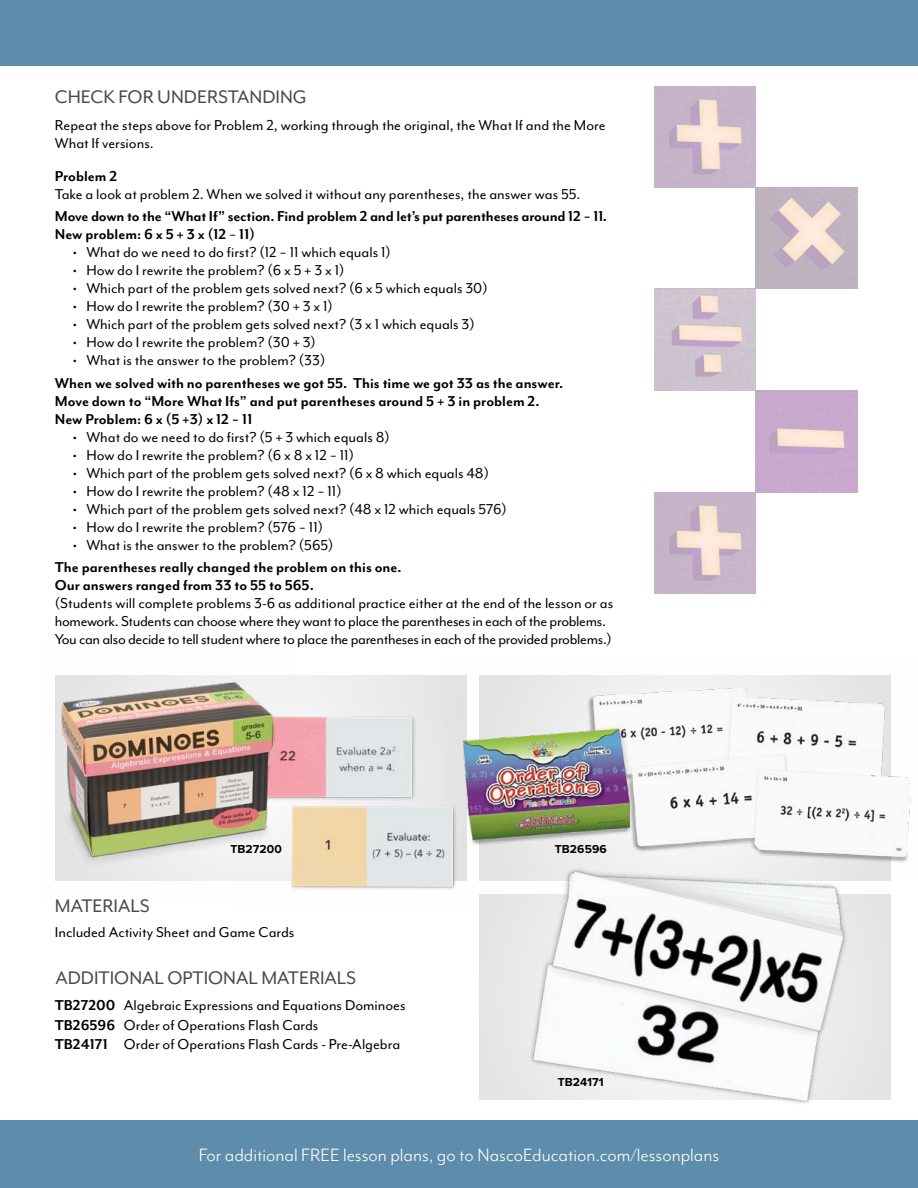
<style>
.page{position:relative;width:918px;height:1188px;background:#fff}
.page>*{position:absolute;margin:0;border:0;box-sizing:border-box;transform-origin:0 0}
.t1{font:21px "Mr Eaves Mod OT";color:#4a4a4b}
.t2{font:20.55px "Mr Eaves Mod OT";color:#fff}
.t3{font:16.5px/19.8px "Mr Eaves Mod OT";color:#000}
.t4{font:700 16.5px/18px "Mr Eaves Mod OT";color:#000}
.t5{font:16.5px/18px "Mr Eaves Mod OT";letter-spacing:-.02em;color:#000}
.t6{font:700 12px "Proxima Nova";letter-spacing:.005em;color:#000}
.s1{font-weight:400}
.s2{font-weight:700}
</style>
<div class="page">
<div style="left:55px;top:675px;width:411px;height:205px;background:#ececec"></div>
<div style="left:480px;top:894px;width:411px;height:205px;background:#e4e4e4"></div>
<div style="left:0;top:0;width:918px;height:66px;background:#5d8daa"></div>
<div style="left:0;top:1120px;width:918px;height:68px;background:#5d8daa"></div>
<img style="left:450px;top:675px;width:461px;height:202px">
<img style="left:295px;top:693px;width:171px;height:197px">
<img style="left:55px;top:682px;width:240px;height:207px">
<img style="left:505px;top:805px;width:373px;height:299px">
<img style="left:654px;top:86px;width:102px;height:101px">
<img style="left:654px;top:492px;width:102px;height:101px">
<img style="left:756px;top:187px;width:102px;height:102px">
<img style="left:654px;top:289px;width:102px;height:101px">
<img style="left:756px;top:391px;width:101px;height:101px">
<p class="t1" style="left:55px;top:86px;width:253px">CHECK FOR UNDERSTANDING</p>
<p class="t3" style="left:55px;top:116px;width:552px;line-height:18px">Repeat the steps above for Problem 2, working through the original, the What If and the More<br>What If versions.</p>
<p class="t4" style="left:55px;top:167px;width:64px">Problem 2</p>
<p class="t3" style="left:55px;top:184px;width:527px">Take a look at problem 2. When we solved it without any parentheses, the answer was 55.</p>
<p class="t4" style="left:55px;top:208px;width:554px">Move down to the “What If” section. Find problem 2 and let’s put parentheses around 12 − 11.<br>New problem: 6 x 5 + 3 x (12 <span class="s1">−</span> 11)</p>
<p class="t3" style="left:73px;top:243px;width:319px">• What do we need to do first? (12 − 11 which equals 1)</p>
<p class="t3" style="left:73px;top:261px;width:273px">• How do I rewrite the problem? (6 x 5 + 3 x 1)</p>
<p class="t3" style="left:73px;top:279px;width:416px">• Which part of the problem gets solved next? (6 x 5 which equals 30)</p>
<p class="t3" style="left:73px;top:297px;width:261px">• How do I rewrite the problem? (30 + 3 x 1)</p>
<p class="t3" style="left:73px;top:315px;width:403px">• Which part of the problem gets solved next? (3 x 1 which equals 3)</p>
<p class="t3" style="left:73px;top:333px;width:245px">• How do I rewrite the problem? (30 + 3)</p>
<p class="t3" style="left:73px;top:351px;width:254px">• What is the answer to the problem? (33)</p>
<p class="t4" style="left:55px;top:374px;width:510px">When we solved with no parentheses we got 55. This time we got 33 as the answer.<br>Move down to “More What Ifs” and put parentheses around 5 + 3 in problem 2.<br>New Problem: 6 x (5 +3) x 12 − 11</p>
<p class="t3" style="left:73px;top:427px;width:318px">• What do we need to do first? (5 + 3 which equals 8)</p>
<p class="t3" style="left:73px;top:445px;width:283px">• How do I rewrite the problem? (6 x 8 x 12 − 11)</p>
<p class="t3" style="left:73px;top:463px;width:418px">• Which part of the problem gets solved next? (6 x 8 which equals 48)</p>
<p class="t3" style="left:73px;top:481px;width:270px">• How do I rewrite the problem? (48 x 12 − 11)</p>
<p class="t3" style="left:73px;top:499px;width:436px">• Which part of the problem gets solved next? (48 x 12 which equals 576)</p>
<p class="t3" style="left:73px;top:517px;width:252px">• How do I rewrite the problem? (576 − 11)</p>
<p class="t3" style="left:73px;top:535px;width:262px">• What is the answer to the problem? (565)</p>
<p class="t4" style="left:55px;top:559px;width:348px">The parentheses really changed the problem on this one.<br>Our answers ranged from 33 to 55 to 565.</p>
<p class="t5" style="left:55px;top:595px;width:560px">(Students will complete problems 3-6 as additional practice either at the end of the lesson or as homework. Students can choose where they want to place the parentheses in each of the problems.<br>You can also decide to tell student where to place the parentheses in each of the provided problems.)</p>
<p class="t1" style="left:55px;top:894px;width:96px">MATERIALS</p>
<p class="t6" style="left:230px;top:840px;width:53px">TB27200</p>
<p class="t6" style="left:555px;top:840px;width:54px">TB26596</p>
<p class="t3" style="left:55px;top:923px;width:241px">Included Activity Sheet and Game Cards</p>
<p class="t1" style="left:55px;top:967px;width:302px">ADDITIONAL OPTIONAL MATERIALS</p>
<p class="t3" style="left:55px;top:995px;width:352px"><span class="s2">TB27200</span> Algebraic Expressions and Equations Dominoes<br><span class="s2">TB26596</span> Order of Operations Flash Cards<br><span class="s2">TB24171</span> Order of Operations Flash Cards - Pre-Algebra</p>
<p class="t6" style="left:558px;top:1073px;width:47px">TB24171</p>
<p class="t2" style="left:199px;top:1144px;width:522px">For additional FREE lesson plans, go to NascoEducation.com/lessonplans</p>
</div>
